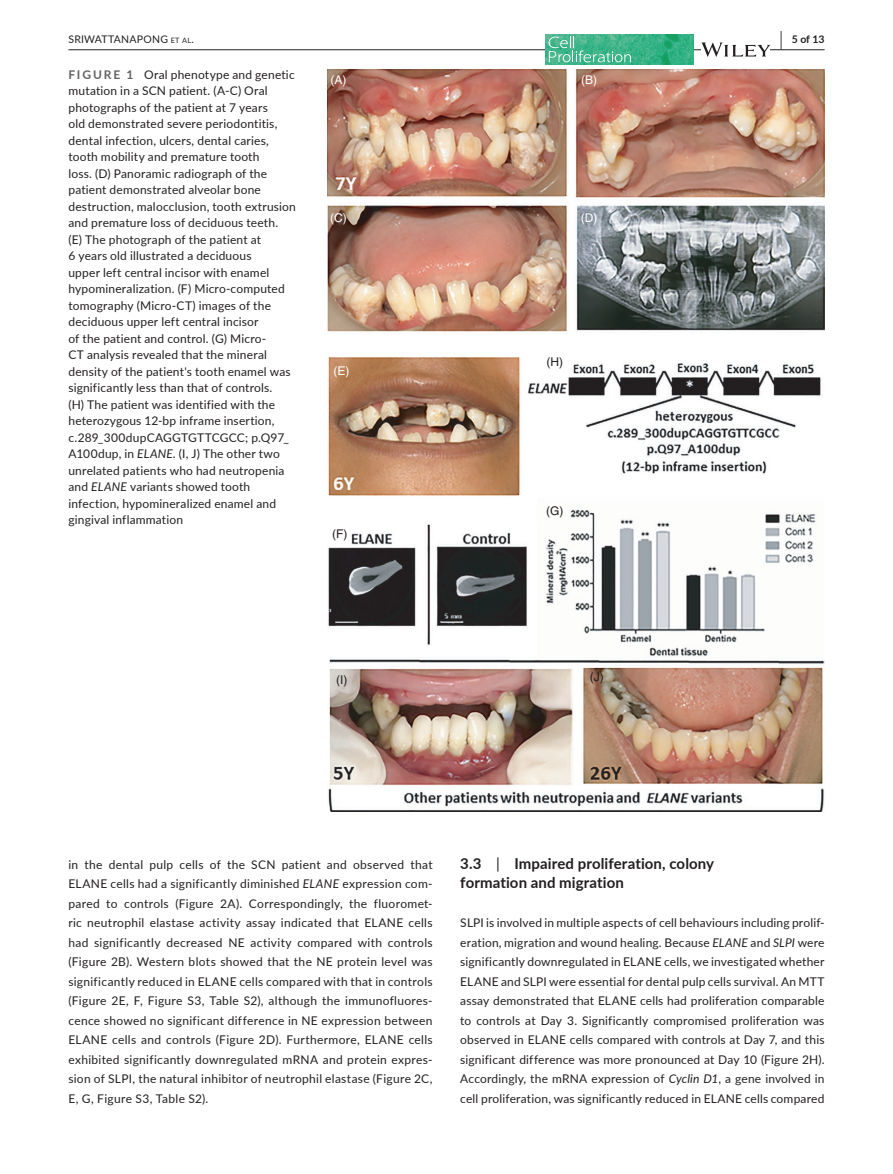
<style>
.page{position:relative;width:893px;height:1174px;background:#fff}
.page>*{position:absolute;margin:0;border:0;box-sizing:border-box;transform-origin:0 0}
.t1{font:700 15px/19.5px "Lato";letter-spacing:.005em;color:#231f20}
.t2{font:12px/16.5px "Lato";letter-spacing:.015em;color:#231f20;text-align:justify}
.t3{font:12px "Helvetica";color:#fff}
.t4{font:12px "Helvetica";color:#231f20}
.t5{font:10.5px "Lato";letter-spacing:.02em;color:#231f20}
.t6{font:700 10.5px "Lato";color:#231f20}
.s1{font-size:7.35px}
.s2{font-size:19.5px}
.s3{font-weight:700;color:#636366}
.s4{font-style:italic}
.s5{font-weight:400}
</style>
<div class="page">
<hr style="left:68px;top:49px;width:756px;height:1px;background:#231f20">
<img style="left:545px;top:35px;width:149px;height:30px">
<svg style="left:548px;top:36px;width:83px;height:27px;background:#59be99"></svg>
<svg style="left:701px;top:42px;width:69px;height:15px"></svg>
<img style="left:327px;top:69px;width:497px;height:743px">
<p class="t5" style="left:68px;top:31px;width:127px">SRIWATTANAPONG <span class="s1">et al</span>.</p>
<p class="t6" style="left:780px;top:31px;width:46px"><span class="s2">|</span> 5 of 13</p>
<p class="t2" style="left:68px;top:66px;width:229px;text-align:left"><span class="s3">FIGURE 1</span> Oral phenotype and genetic mutation in a SCN patient. (A-C) Oral photographs of the patient at 7 years<br>old demonstrated severe periodontitis, dental infection, ulcers, dental caries, tooth mobility and premature tooth<br>loss. (D) Panoramic radiograph of the patient demonstrated alveolar bone destruction, malocclusion, tooth extrusion and premature loss of deciduous teeth.<br>(E) The photograph of the patient at<br>6 years old illustrated a deciduous<br>upper left central incisor with enamel hypomineralization. (F) Micro-computed tomography (Micro-CT) images of the deciduous upper left central incisor<br>of the patient and control. (G) Micro-<br>CT analysis revealed that the mineral density of the patient's tooth enamel was significantly less than that of controls.<br>(H) The patient was identified with the heterozygous 12-bp inframe insertion, c.289_300dupCAGGTGTTCGCC; p.Q97_ A100dup, in <span class="s4">ELANE</span>. (I, J) The other two unrelated patients who had neutropenia and <span class="s4">ELANE</span> variants showed tooth infection, hypomineralized enamel and gingival inflammation</p>
<p class="t3" style="left:331px;top:73px;width:17px">(A)</p>
<p class="t3" style="left:581px;top:73px;width:17px">(B)</p>
<p class="t3" style="left:330px;top:211px;width:18px">(C)</p>
<p class="t3" style="left:581px;top:211px;width:18px">(D)</p>
<p class="t4" style="left:546px;top:355px;width:18px">(H)</p>
<p class="t3" style="left:334px;top:364px;width:17px">(E)</p>
<p class="t4" style="left:546px;top:504px;width:19px">(G)</p>
<p class="t4" style="left:332px;top:526px;width:17px">(F)</p>
<p class="t4" style="left:336px;top:673px;width:13px">(I)</p>
<p class="t4" style="left:590px;top:670px;width:15px">(J)</p>
<p class="t2" style="left:68px;top:854px;width:366px;line-height:19.5px">in the dental pulp cells of the SCN patient and observed that ELANE cells had a significantly diminished <span class="s4">ELANE</span> expression com&shy;pared to controls (Figure 2A). Correspondingly, the fluoromet&shy;ric neutrophil elastase activity assay indicated that ELANE cells had significantly decreased NE activity compared with controls (Figure 2B). Western blots showed that the NE protein level was significantly reduced in ELANE cells compared with that in controls (Figure 2E, F, Figure S3, Table S2), although the immunofluores&shy;cence showed no significant difference in NE expression between ELANE cells and controls (Figure 2D). Furthermore, ELANE cells exhibited significantly downregulated mRNA and protein expres&shy;sion of SLPI, the natural inhibitor of neutrophil elastase (Figure 2C, E, G, Figure S3, Table S2).</p>
<p class="t1" style="left:460px;top:853px;width:255px">3.3 <span class="s5">|</span> Impaired proliferation, colony formation and migration</p>
<p class="t2" style="left:460px;top:912px;width:366px;line-height:19.5px">SLPI is involved in multiple aspects of cell behaviours including prolif&shy;eration, migration and wound healing. Because <span class="s4">ELANE</span> and <span class="s4">SLPI</span> were significantly downregulated in ELANE cells, we investigated whether ELANE and SLPI were essential for dental pulp cells survival. An MTT assay demonstrated that ELANE cells had proliferation comparable to controls at Day 3. Significantly compromised proliferation was observed in ELANE cells compared with controls at Day 7, and this significant difference was more pronounced at Day 10 (Figure 2H).<br>Accordingly, the mRNA expression of <span class="s4">Cyclin D1</span>, a gene involved in cell proliferation, was significantly reduced in ELANE cells compared</p>
</div>
